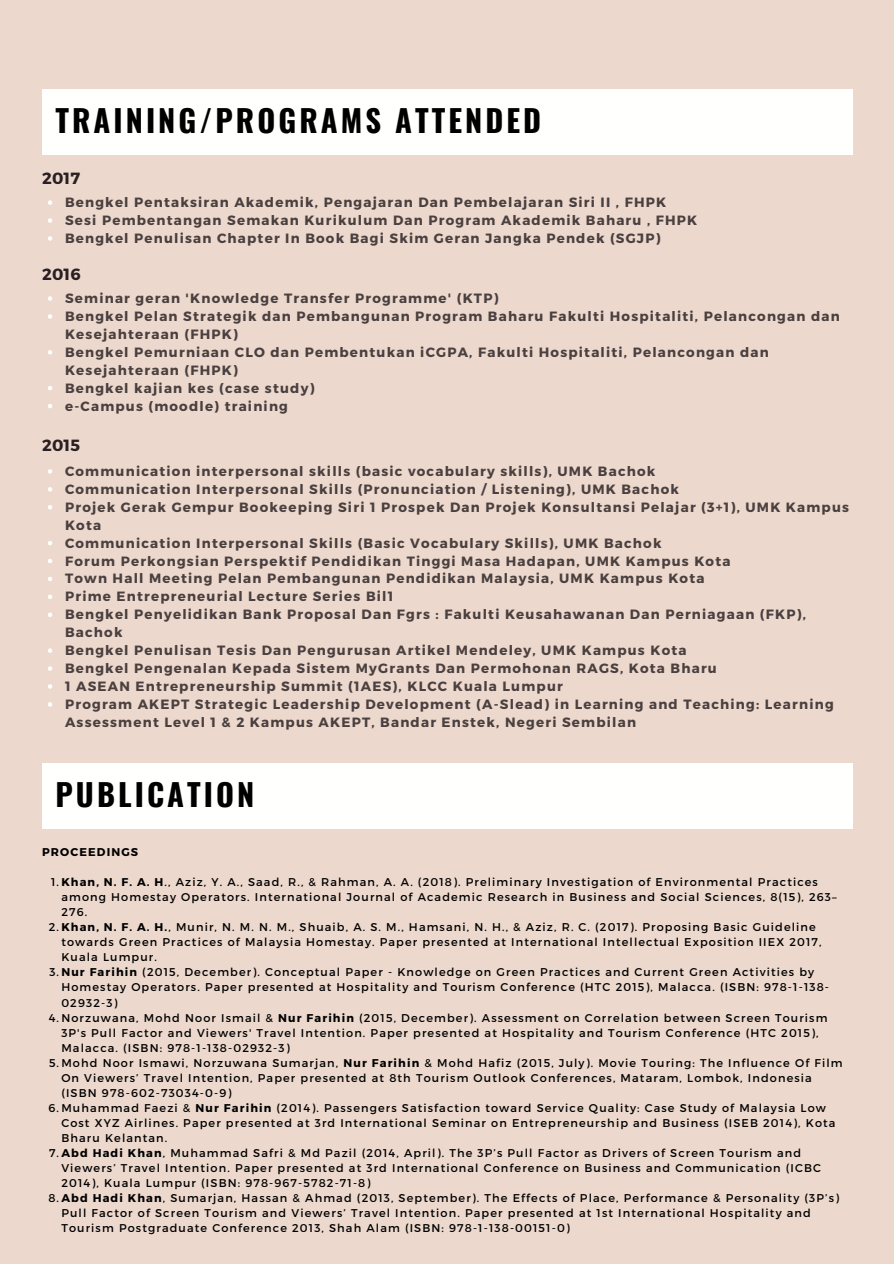
<style>
.page{position:relative;width:894px;height:1264px;background:#fff}
.page>*{position:absolute;margin:0;border:0;box-sizing:border-box;transform-origin:0 0}
.t1{font:700 30.6px "Oswald";letter-spacing:.1em;color:#000}
.t2{font:700 16.2px "Montserrat";letter-spacing:.01em;color:#292023}
.t3{font:700 13.5px/17.9px "Montserrat";letter-spacing:.09em;color:#4a4040}
.t4{font:11.25px/15px "Montserrat";letter-spacing:.1em;color:#000}
.t5{font:700 11.25px "Montserrat";letter-spacing:.1em;color:#000}
.s1{font-weight:700}
</style>
<div class="page">
<div style="left:0;top:0;width:893px;height:1263px;background:#ecd8cc"></div>
<div style="left:42px;top:763px;width:810px;height:65px;background:#fffffe"></div>
<div style="left:42px;top:89px;width:810px;height:66px;background:#fffffe"></div>
<svg style="left:48px;top:200px;width:4px;height:5px"></svg>
<svg style="left:48px;top:218px;width:4px;height:5px"></svg>
<svg style="left:48px;top:236px;width:4px;height:5px"></svg>
<svg style="left:48px;top:296px;width:4px;height:5px"></svg>
<svg style="left:48px;top:314px;width:4px;height:5px"></svg>
<svg style="left:48px;top:350px;width:4px;height:4px"></svg>
<svg style="left:48px;top:386px;width:4px;height:4px"></svg>
<svg style="left:48px;top:404px;width:4px;height:4px"></svg>
<svg style="left:48px;top:469px;width:4px;height:4px"></svg>
<svg style="left:48px;top:487px;width:4px;height:4px"></svg>
<svg style="left:48px;top:505px;width:4px;height:4px"></svg>
<svg style="left:48px;top:541px;width:4px;height:4px"></svg>
<svg style="left:48px;top:559px;width:4px;height:4px"></svg>
<svg style="left:48px;top:577px;width:4px;height:4px"></svg>
<svg style="left:48px;top:594px;width:4px;height:5px"></svg>
<svg style="left:48px;top:612px;width:4px;height:5px"></svg>
<svg style="left:48px;top:648px;width:4px;height:5px"></svg>
<svg style="left:48px;top:666px;width:4px;height:4px"></svg>
<svg style="left:48px;top:684px;width:4px;height:4px"></svg>
<svg style="left:48px;top:702px;width:4px;height:4px"></svg>
<p class="t1" style="left:55px;top:97px;width:487px">TRAINING/PROGRAMS ATTENDED</p>
<p class="t2" style="left:42px;top:167px;width:39px">2017</p>
<p class="t3" style="left:65px;top:193px;width:602px">Bengkel Pentaksiran Akademik, Pengajaran Dan Pembelajaran Siri II , FHPK</p>
<p class="t3" style="left:65px;top:211px;width:633px">Sesi Pembentangan Semakan Kurikulum Dan Program Akademik Baharu , FHPK</p>
<p class="t3" style="left:65px;top:228px;width:597px">Bengkel Penulisan Chapter In Book Bagi Skim Geran Jangka Pendek (SGJP)</p>
<p class="t2" style="left:42px;top:263px;width:40px">2016</p>
<p class="t3" style="left:65px;top:288px;width:435px">Seminar geran 'Knowledge Transfer Programme' (KTP)</p>
<p class="t3" style="left:65px;top:306px;width:776px">Bengkel Pelan Strategik dan Pembangunan Program Baharu Fakulti Hospitaliti, Pelancongan dan<br>Kesejahteraan (FHPK)</p>
<p class="t3" style="left:65px;top:342px;width:705px">Bengkel Pemurniaan CLO dan Pembentukan iCGPA, Fakulti Hospitaliti, Pelancongan dan<br>Kesejahteraan (FHPK)</p>
<p class="t3" style="left:65px;top:378px;width:251px">Bengkel kajian kes (case study)</p>
<p class="t3" style="left:65px;top:396px;width:224px">e-Campus (moodle) training</p>
<p class="t2" style="left:42px;top:434px;width:39px">2015</p>
<p class="t3" style="left:65px;top:461px;width:591px">Communication interpersonal skills (basic vocabulary skills), UMK Bachok</p>
<p class="t3" style="left:65px;top:479px;width:615px">Communication Interpersonal Skills (Pronunciation / Listening), UMK Bachok</p>
<p class="t3" style="left:65px;top:497px;width:785px">Projek Gerak Gempur Bookeeping Siri 1 Prospek Dan Projek Konsultansi Pelajar (3+1), UMK Kampus<br>Kota</p>
<p class="t3" style="left:65px;top:533px;width:597px">Communication Interpersonal Skills (Basic Vocabulary Skills), UMK Bachok</p>
<p class="t3" style="left:65px;top:551px;width:666px">Forum Perkongsian Perspektif Pendidikan Tinggi Masa Hadapan, UMK Kampus Kota</p>
<p class="t3" style="left:65px;top:569px;width:640px">Town Hall Meeting Pelan Pembangunan Pendidikan Malaysia, UMK Kampus Kota</p>
<p class="t3" style="left:65px;top:587px;width:330px">Prime Entrepreneurial Lecture Series Bil1</p>
<p class="t3" style="left:65px;top:605px;width:742px">Bengkel Penyelidikan Bank Proposal Dan Fgrs : Fakulti Keusahawanan Dan Perniagaan (FKP),<br>Bachok</p>
<p class="t3" style="left:65px;top:640px;width:623px">Bengkel Penulisan Tesis Dan Pengurusan Artikel Mendeley, UMK Kampus Kota</p>
<p class="t3" style="left:65px;top:658px;width:653px">Bengkel Pengenalan Kepada Sistem MyGrants Dan Permohonan RAGS, Kota Bharu</p>
<p class="t3" style="left:65px;top:676px;width:499px">1 ASEAN Entrepreneurship Summit (1AES), KLCC Kuala Lumpur</p>
<p class="t3" style="left:65px;top:694px;width:770px">Program AKEPT Strategic Leadership Development (A-Slead) in Learning and Teaching: Learning<br>Assessment Level 1 &amp; 2 Kampus AKEPT, Bandar Enstek, Negeri Sembilan</p>
<p class="t1" style="left:55px;top:770px;width:200px">PUBLICATION</p>
<p class="t5" style="left:42px;top:844px;width:97px">PROCEEDINGS</p>
<p class="t4" style="left:61px;top:874px;width:776px;text-indent:-10px">1.<span class="s1">Khan, N. F. A. H</span>., Aziz, Y. A., Saad, R., &amp; Rahman, A. A. (2018). Preliminary Investigation of Environmental Practices among Homestay Operators. International Journal of Academic Research in Business and Social Sciences, 8(15), 263–<br>276.</p>
<p class="t4" style="left:61px;top:919px;width:761px;text-indent:-12px">2.<span class="s1">Khan, N. F. A. H.</span>, Munir, N. M. N. M., Shuaib, A. S. M., Hamsani, N. H., &amp; Aziz, R. C. (2017). Proposing Basic Guideline towards Green Practices of Malaysia Homestay. Paper presented at International Intellectual Exposition IIEX 2017,<br>Kuala Lumpur.</p>
<p class="t4" style="left:61px;top:964px;width:769px;text-indent:-12px">3.<span class="s1">Nur Farihin</span> (2015, December). Conceptual Paper - Knowledge on Green Practices and Current Green Activities by<br>Homestay Operators. Paper presented at Hospitality and Tourism Conference (HTC 2015), Malacca. (ISBN: 978-1-138-<br>02932-3)</p>
<p class="t4" style="left:61px;top:1009px;width:767px;text-indent:-13px">4.Norzuwana, Mohd Noor Ismail &amp; <span class="s1">Nur Farihin</span> (2015, December). Assessment on Correlation between Screen Tourism<br>3P's Pull Factor and Viewers' Travel Intention. Paper presented at Hospitality and Tourism Conference (HTC 2015),<br>Malacca. (ISBN: 978-1-138-02932-3)</p>
<p class="t4" style="left:61px;top:1054px;width:782px;text-indent:-12px">5.Mohd Noor Ismawi, Norzuwana Sumarjan, <span class="s1">Nur Farihin</span> &amp; Mohd Hafiz (2015, July). Movie Touring: The Influence Of Film<br>On Viewers’ Travel Intention, Paper presented at 8th Tourism Outlook Conferences, Mataram, Lombok, Indonesia (ISBN 978-602-73034-0-9)</p>
<p class="t4" style="left:61px;top:1099px;width:775px;text-indent:-13px">6.Muhammad Faezi &amp; <span class="s1">Nur Farihin</span> (2014). Passengers Satisfaction toward Service Quality: Case Study of Malaysia Low<br>Cost XYZ Airlines. Paper presented at 3rd International Seminar on Entrepreneurship and Business (ISEB 2014), Kota<br>Bharu Kelantan.</p>
<p class="t4" style="left:61px;top:1144px;width:761px;text-indent:-12px">7.<span class="s1">Abd Hadi Khan</span>, Muhammad Safri &amp; Md Pazil (2014, April). The 3P’s Pull Factor as Drivers of Screen Tourism and<br>Viewers’ Travel Intention. Paper presented at 3rd International Conference on Business and Communication (ICBC<br>2014), Kuala Lumpur (ISBN: 978-967-5782-71-8)</p>
<p class="t4" style="left:61px;top:1189px;width:779px;text-indent:-13px">8.<span class="s1">Abd Hadi Khan</span>, Sumarjan, Hassan &amp; Ahmad (2013, September). The Effects of Place, Performance &amp; Personality (3P’s)<br>Pull Factor of Screen Tourism and Viewers’ Travel Intention. Paper presented at 1st International Hospitality and<br>Tourism Postgraduate Conference 2013, Shah Alam (ISBN: 978-1-138-00151-0)</p>
</div>
